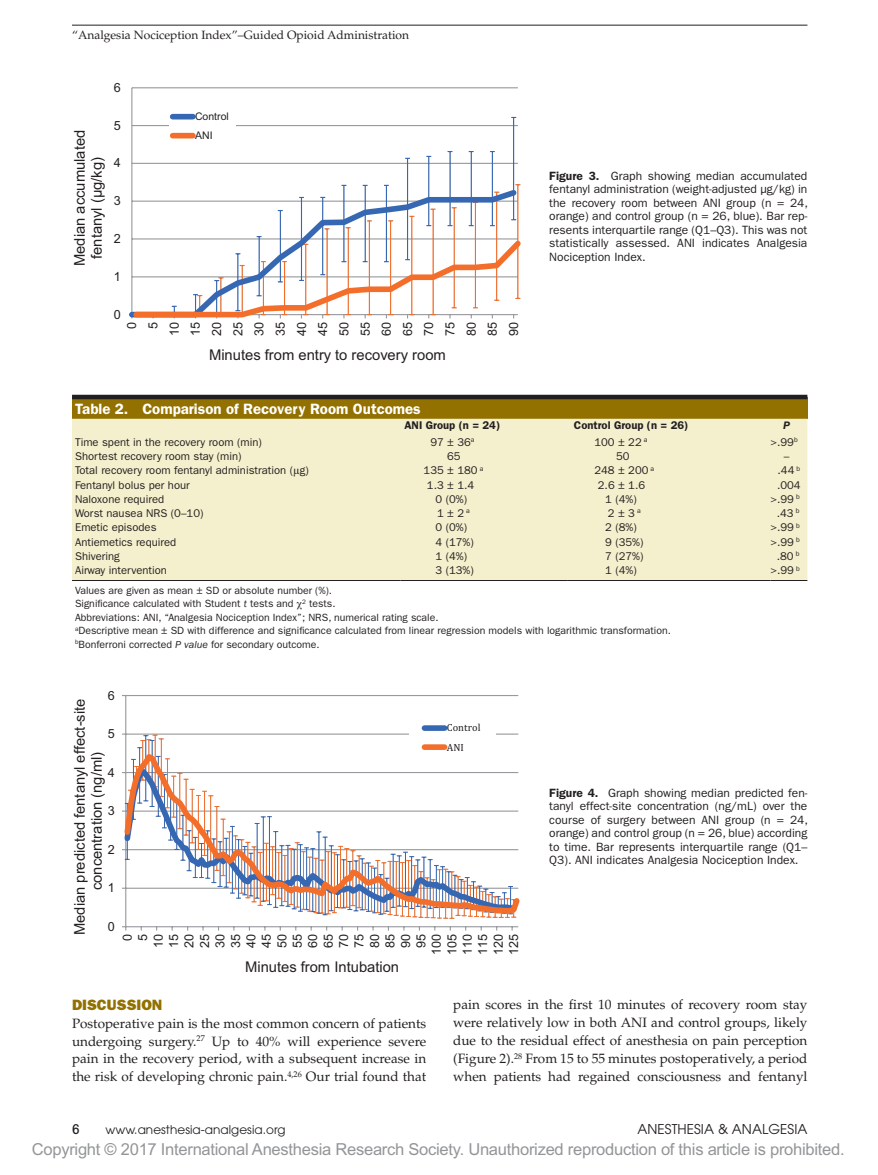
<style>
.page{position:relative;width:878px;height:1175px;background:#fff}
.page>*{position:absolute;margin:0;border:0;box-sizing:border-box;transform-origin:0 0}
.t1{font:16.5px "Arial MT Std";letter-spacing:-.015em;color:#939598}
.t2{font:600 15px "ITC Franklin Gothic Std";color:#fff}
.t3{font:15px "ITC Franklin Gothic Std Hvy";color:#927100}
.t4{font:14.85px/17.1px "Arial";color:#231f20}
.t5{font:14.7px/17px "Arial";color:#231f20;text-align:center}
.t6{font:13.5px/18px "Palatino LT Std";color:#231f20;text-align:justify}
.t7{font:13.5px "Avant Garde";letter-spacing:.005em;color:#231f20}
.t8{font:500 condensed 13.5px "Avant Garde";color:#231f20}
.t9{font:12.6px/15.5px "Arial";letter-spacing:.005em;color:#231f20;text-align:center}
.t10{font:12px/13.5px "ITC Franklin Gothic Std";color:#231f20;text-align:justify}
.t11{font:12px "Palatino LT Std";color:#231f20}
.t12{font:12px "Avant Garde";letter-spacing:.005em;color:#231f20}
.t13{font:11.25px "ITC Franklin Gothic Std";color:#231f20}
.t14{font:600 11.25px "ITC Franklin Gothic Std";color:#231f20}
.t15{font:italic 600 11.25px "ITC Franklin Gothic Std";color:#231f20}
.t16{font:10.5px/13.5px "ITC Franklin Gothic Std";color:#231f20}
.t17{font:10.5px/18.9px "Arial";color:#231f20}
.t18{font:10.5px/19px "Cambria";color:#231f20}
.s1{font-weight:600}
.s2{font-family:"Gandhari Unicode"}
.s3{font-family:"Franklin Gothic";font-style:italic}
.s4{font-style:italic}
</style>
<div class="page">
<hr style="left:72px;top:25px;width:735px;height:1px;background:#231f20">
<hr style="left:132px;top:87px;width:386px;height:1px;background:#989a9d">
<hr style="left:132px;top:125px;width:386px;height:1px;background:#989a9d">
<hr style="left:132px;top:163px;width:386px;height:1px;background:#989a9d">
<hr style="left:131px;top:88px;width:1px;height:226px;background:#989a9d">
<hr style="left:343px;top:185px;width:1px;height:37px;background:#3667b2">
<hr style="left:364px;top:185px;width:2px;height:27px;background:#3667b2">
<hr style="left:407px;top:158px;width:1px;height:49px;background:#3667b2">
<hr style="left:428px;top:156px;width:1px;height:44px;background:#3667b2">
<hr style="left:449px;top:151px;width:1px;height:49px;background:#3667b2">
<hr style="left:470px;top:151px;width:2px;height:49px;background:#3667b2">
<hr style="left:492px;top:151px;width:1px;height:49px;background:#3667b2">
<hr style="left:513px;top:117px;width:1px;height:76px;background:#3667b2">
<hr style="left:517px;top:185px;width:1px;height:59px;background:#f36e2a">
<svg style="left:131px;top:186px;width:388px;height:50px"></svg>
<svg style="left:129px;top:236px;width:392px;height:83px"></svg>
<div style="left:168px;top:107px;width:67px;height:38px;background:#fff"></div>
<div style="left:173px;top:114px;width:20px;height:5px;background:#3667b2"></div>
<div style="left:173px;top:133px;width:20px;height:5px;background:#f36e2a"></div>
<div style="left:72px;top:397px;width:735px;height:22px;background:#927100"></div>
<div style="left:72px;top:419px;width:735px;height:161px;background:#f4f0cd"></div>
<hr style="left:72px;top:580px;width:329px;height:1px;background:#231f20">
<hr style="left:401px;top:580px;width:166px;height:1px;background:#231f20">
<hr style="left:567px;top:580px;width:203px;height:1px;background:#231f20">
<hr style="left:770px;top:580px;width:37px;height:1px;background:#231f20">
<hr style="left:72px;top:395px;width:735px;height:4px;background:#231f20">
<hr style="left:126px;top:695px;width:392px;height:1px;background:#989a9d">
<hr style="left:126px;top:733px;width:392px;height:1px;background:#989a9d">
<hr style="left:125px;top:695px;width:1px;height:231px;background:#989a9d">
<hr style="left:126px;top:926px;width:392px;height:1px;background:#989a9d">
<svg style="left:122px;top:733px;width:394px;height:186px"></svg>
<svg style="left:122px;top:749px;width:398px;height:167px"></svg>
<div style="left:409px;top:718px;width:86px;height:38px;background:#fff"></div>
<div style="left:424px;top:725px;width:20px;height:6px;background:#3667b2"></div>
<div style="left:424px;top:744px;width:20px;height:6px;background:#f36e2a"></div>
<p class="t11" style="left:72px;top:28px;width:338px">“Analgesia Nociception Index”–Guided Opioid Administration</p>
<p class="t9" style="left:114px;top:80px;width:9px">6</p>
<p class="t4" style="left:71px;top:259px;width:131px;text-indent:-7px;rotate:-90deg">M na i de mucca de t a l u l ynatnef (μg/kg)</p>
<p class="t9" style="left:114px;top:118px;width:9px">5</p>
<p class="t9" style="left:114px;top:155px;width:9px">4</p>
<p class="t9" style="left:114px;top:193px;width:9px">3</p>
<p class="t9" style="left:114px;top:231px;width:9px">2</p>
<p class="t9" style="left:114px;top:269px;width:9px">1</p>
<p class="t17" style="left:195px;top:107px;width:35px">Control<br>ANI</p>
<p class="t9" style="left:114px;top:307px;width:9px">0</p>
<p class="t9" style="left:121px;top:336px;width:16px;line-height:21.1px;rotate:-90deg">0<br>5<br>10<br>15<br>20<br>25<br>30<br>35<br>40<br>45<br>50<br>55<br>60<br>65<br>70<br>75<br>80<br>85<br>90</p>
<p class="t4" style="left:209px;top:346px;width:238px">Minutes from entry to recovery room</p>
<p class="t10" style="left:549px;top:169px;width:260px"><span class="s1">Figure 3.</span> Graph showing median accumulated fentanyl administration (weight-adjusted μg/kg) in the recovery room between ANI group (n = 24, orange) and control group (n = 26, blue). Bar rep&shy;resents interquartile range (Q1–Q3). This was not statistically assessed. ANI indicates Analgesia Nociception Index.</p>
<p class="t2" style="left:75px;top:400px;width:347px">Table 2. Comparison of Recovery Room Outcomes</p>
<p class="t14" style="left:404px;top:418px;width:97px">ANI Group (n = 24)</p>
<p class="t14" style="left:574px;top:418px;width:116px">Control Group (n = 26)</p>
<p class="t15" style="left:783px;top:419px;width:8px">P</p>
<p class="t13" style="left:75px;top:435px;width:188px">Time spent in the recovery room (min)</p>
<p class="t13" style="left:430px;top:435px;width:46px">97 ± 36<sup>a</sup></p>
<p class="t13" style="left:594px;top:435px;width:55px">100 ± 22 <sup>a</sup></p>
<p class="t13" style="left:770px;top:435px;width:29px">&gt;.99<sup>b</sup></p>
<p class="t13" style="left:75px;top:450px;width:168px">Shortest recovery room stay (min)</p>
<p class="t13" style="left:447px;top:450px;width:15px">65</p>
<p class="t13" style="left:616px;top:450px;width:15px">50</p>
<p class="t13" style="left:783px;top:450px;width:7px">–</p>
<p class="t13" style="left:75px;top:464px;width:235px">Total recovery room fentanyl administration (<span class="s2">μ</span>g)</p>
<p class="t13" style="left:423px;top:464px;width:61px">135 ± 180 <sup>a</sup></p>
<p class="t13" style="left:594px;top:464px;width:61px">248 ± 200 <sup>a</sup></p>
<p class="t13" style="left:777px;top:464px;width:24px">.44 <sup>b</sup></p>
<p class="t13" style="left:75px;top:478px;width:116px">Fentanyl bolus per hour</p>
<p class="t13" style="left:427px;top:478px;width:49px">1.3 ± 1.4</p>
<p class="t13" style="left:598px;top:478px;width:49px">2.6 ± 1.6</p>
<p class="t13" style="left:777px;top:478px;width:25px">.004</p>
<p class="t13" style="left:75px;top:492px;width:91px">Naloxone required</p>
<p class="t13" style="left:435px;top:492px;width:33px">0 (0%)</p>
<p class="t13" style="left:605px;top:492px;width:33px">1 (4%)</p>
<p class="t13" style="left:770px;top:492px;width:31px">&gt;.99 <sup>b</sup></p>
<p class="t13" style="left:75px;top:507px;width:130px">Worst nausea NRS (0–10)</p>
<p class="t13" style="left:437px;top:507px;width:34px">1 ± 2 <sup>a</sup></p>
<p class="t13" style="left:608px;top:507px;width:34px">2 ± 3 <sup>a</sup></p>
<p class="t13" style="left:776px;top:507px;width:24px">.43 <sup>b</sup></p>
<p class="t13" style="left:75px;top:521px;width:83px">Emetic episodes</p>
<p class="t13" style="left:435px;top:521px;width:33px">0 (0%)</p>
<p class="t13" style="left:605px;top:521px;width:33px">2 (8%)</p>
<p class="t13" style="left:770px;top:521px;width:31px">&gt;.99 <sup>b</sup></p>
<p class="t13" style="left:75px;top:535px;width:103px">Antiemetics required</p>
<p class="t13" style="left:435px;top:535px;width:40px">4 (17%)</p>
<p class="t13" style="left:605px;top:535px;width:40px">9 (35%)</p>
<p class="t13" style="left:770px;top:535px;width:31px">&gt;.99 <sup>b</sup></p>
<p class="t13" style="left:75px;top:549px;width:46px">Shivering</p>
<p class="t13" style="left:435px;top:549px;width:33px">1 (4%)</p>
<p class="t13" style="left:605px;top:549px;width:40px">7 (27%)</p>
<p class="t13" style="left:776px;top:549px;width:24px">.80 <sup>b</sup></p>
<p class="t13" style="left:75px;top:564px;width:93px">Airway intervention</p>
<p class="t13" style="left:435px;top:564px;width:40px">3 (13%)</p>
<p class="t13" style="left:605px;top:564px;width:33px">1 (4%)</p>
<p class="t13" style="left:770px;top:564px;width:31px">&gt;.99 <sup>b</sup></p>
<p class="t16" style="left:75px;top:583px;width:597px">Values are given as mean ± SD or absolute number (%).<br>Significance calculated with Student <span class="s3">t</span> tests and <span class="s2">χ</span><sup>2</sup> tests.<br>Abbreviations: ANI, “Analgesia Nociception Index”; NRS, numerical rating scale.<br><sup>a</sup>Descriptive mean ± SD with difference and significance calculated from linear regression models with logarithmic transformation. <sup>b</sup>Bonferroni corrected <span class="s4">P value</span> for secondary outcome.</p>
<p class="t9" style="left:108px;top:687px;width:9px">6</p>
<p class="t5" style="left:71px;top:935px;width:238px;rotate:-90deg">M na i de detc i derp tcef fel ynatnef - s i t e concentration (ng/ml)</p>
<p class="t9" style="left:108px;top:726px;width:9px">5</p>
<p class="t9" style="left:108px;top:764px;width:9px">4</p>
<p class="t9" style="left:108px;top:803px;width:9px">3</p>
<p class="t9" style="left:108px;top:841px;width:9px">2</p>
<p class="t9" style="left:108px;top:880px;width:9px">1</p>
<p class="t9" style="left:108px;top:918px;width:9px">0</p>
<p class="t18" style="left:447px;top:718px;width:35px">Control<br>ANI</p>
<p class="t9" style="left:120px;top:955px;width:23px;text-align:right;rotate:-90deg">0<br>5<br>10<br>15<br>20<br>25<br>30<br>35<br>40<br>45<br>50<br>55<br>60<br>65<br>70<br>75<br>80<br>85<br>90<br>95<br>100<br>105<br>110<br>115<br>120<br>125</p>
<p class="t5" style="left:245px;top:958px;width:155px">Minutes from Intubation</p>
<p class="t10" style="left:549px;top:785px;width:260px"><span class="s1">Figure 4.</span> Graph showing median predicted fen&shy;tanyl effect-site concentration (ng/mL) over the course of surgery between ANI group (n = 24, orange) and control group (n = 26, blue) according to time. Bar represents interquartile range (Q1– Q3). ANI indicates Analgesia Nociception Index.</p>
<p class="t3" style="left:72px;top:996px;width:92px">DISCUSSION</p>
<p class="t6" style="left:72px;top:1014px;width:356px">Postoperative pain is the most common concern of patients undergoing surgery.<sup>27</sup> Up to 40% will experience severe pain in the recovery period, with a subsequent increase in the risk of developing chronic pain.<sup>4,26</sup> Our trial found that</p>
<p class="t6" style="left:453px;top:996px;width:356px">pain scores in the first 10 minutes of recovery room stay were relatively low in both ANI and control groups, likely due to the residual effect of anesthesia on pain perception (Figure 2).<sup>28</sup> From 15 to 55 minutes postoperatively, a period when patients had regained consciousness and fentanyl</p>
<p class="t8" style="left:72px;top:1121px;width:9px">6</p>
<p class="t12" style="left:105px;top:1123px;width:182px">www.anesthesia-analgesia.org</p>
<p class="t7" style="left:637px;top:1121px;width:171px">ANESTHESIA &amp; ANALGESIA</p>
<h1 class="t1" style="left:32px;top:1140px;width:814px">Copyright © 2017 International Anesthesia Research Society. Unauthorized reproduction of this article is prohibited.</h1>
</div>
